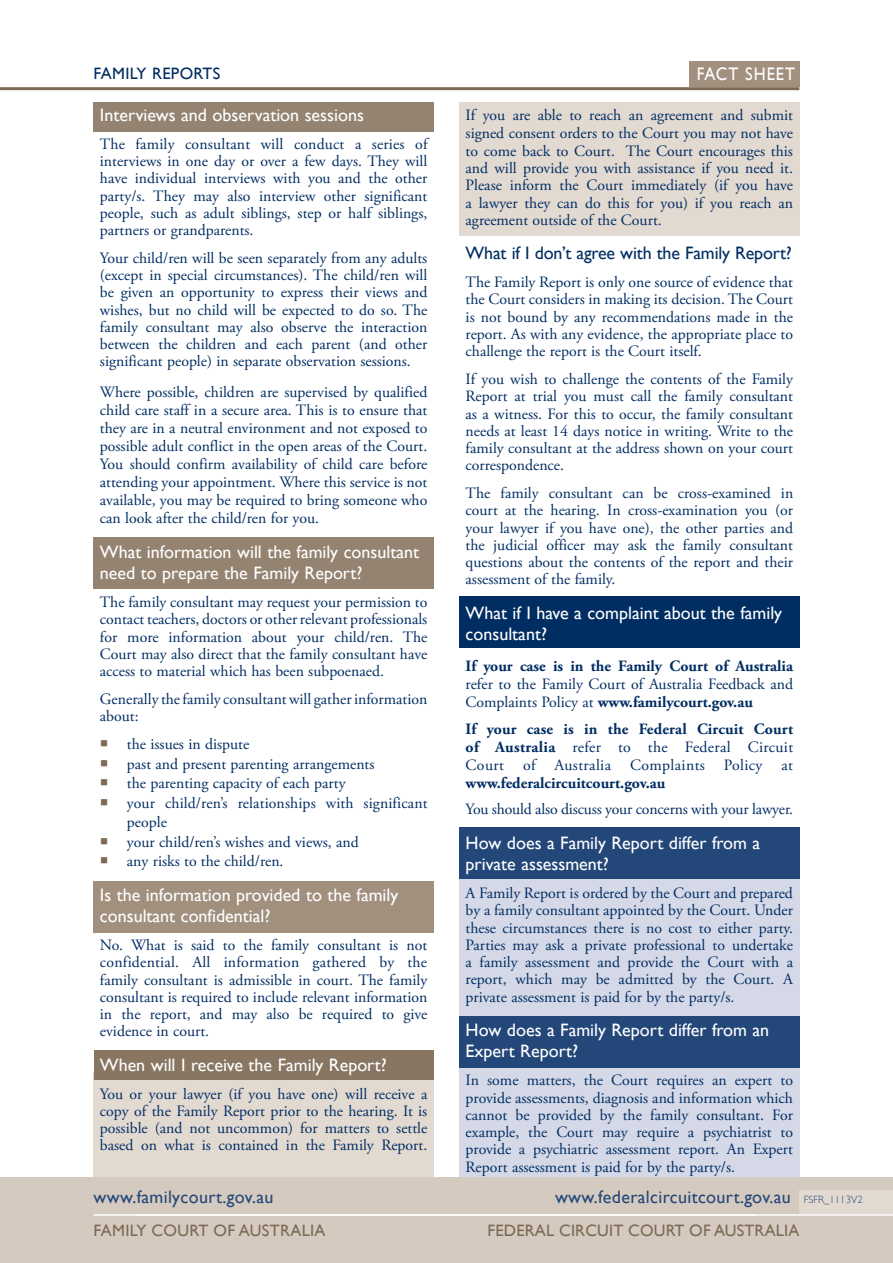
<style>
.page{position:relative;width:893px;height:1263px;background:#fff}
.page>*{position:absolute;margin:0;border:0;box-sizing:border-box;transform-origin:0 0}
.t1{font:18.15px "Gill Sans";letter-spacing:.06em;color:#fff;scale:.91 1}
.Head1{font:18px/21.6px "Gill Sans";color:#fff}
.t2{font:18px "Gill Sans";letter-spacing:.02em;color:#244779}
.Head1-2{font:18px "Gill Sans";letter-spacing:-.01em;color:#002d62}
.t3{font:16.5px "Gill Sans";letter-spacing:.01em;color:#7c6a55}
.Head_1st{font:16.5px "Gill Sans";letter-spacing:.02em;color:#002d62}
.info{font:15.75px/17.2px "Adobe Garamond Pro";color:#002d62;text-align:justify}
.t4{font:700 15.75px/18px "Adobe Garamond Pro";color:#002d62;text-align:justify}
.t5{font:300 10.5px "Gill Sans";letter-spacing:.01em;color:#244779}
.s1{font-weight:400}
</style>
<div class="page">
<div style="left:94px;top:1073px;width:340px;height:105px;background:#e2d9d1"></div>
<div style="left:94px;top:1050px;width:340px;height:30px;background:#887662"></div>
<div style="left:459px;top:836px;width:340px;height:342px;background:#d4d8e7"></div>
<div style="left:459px;top:1016px;width:340px;height:51px;background:#244779"></div>
<div style="left:94px;top:538px;width:340px;height:51px;background:#948370"></div>
<div style="left:459px;top:596px;width:340px;height:51px;background:#002d62"></div>
<div style="left:459px;top:102px;width:340px;height:134px;background:#e2d9d1"></div>
<div style="left:94px;top:881px;width:340px;height:51px;background:#a1907e"></div>
<div style="left:94px;top:102px;width:340px;height:30px;background:#948370"></div>
<div style="left:459px;top:827px;width:340px;height:51px;background:#244779"></div>
<div style="left:689px;top:62px;width:110px;height:25px;background:#a1907e"></div>
<hr style="left:0;top:87px;width:799px;height:3px;background:#7c6a55">
<div style="left:0;top:1178px;width:893px;height:85px;background:#d5cabf"></div>
<div style="left:799px;top:1191px;width:94px;height:23px;background:#e2d9d1"></div>
<hr style="left:94px;top:1214px;width:799px;height:2px;background:#fff">
<p class="Head_1st" style="left:94px;top:64px;width:128px">FAMILY REPORTS</p>
<p class="t1" style="left:697px;top:63px;width:110px">FACT SHEET</p>
<p class="Head1" style="left:100px;top:104px;width:266px">Interviews and observation sessions</p>
<p class="info" style="left:100px;top:136px;width:329px">The family consultant will conduct a series of interviews in one day or over a few days. They will have individual interviews with you and the other party/s. They may also interview other significant people, such as adult siblings, step or half siblings, partners or grandparents.</p>
<p class="info" style="left:100px;top:250px;width:329px">Your child/ren will be seen separately from any adults (except in special circumstances). The child/ren will be given an opportunity to express their views and wishes, but no child will be expected to do so. The family consultant may also observe the interaction between the children and each parent (and other significant people) in separate observation sessions.</p>
<p class="info" style="left:100px;top:384px;width:329px;line-height:18px">Where possible, children are supervised by qualified child care staff in a secure area. This is to ensure that they are in a neutral environment and not exposed to possible adult conflict in the open areas of the Court.<br>You should confirm availability of child care before attending your appointment. Where this service is not available, you may be required to bring someone who can look after the child/ren for you.</p>
<p class="Head1" style="left:100px;top:540px;width:321px">What information will the family consultant need to prepare the Family Report?</p>
<p class="info" style="left:100px;top:594px;width:329px">The family consultant may request your permission to contact teachers, doctors or other relevant professionals for more information about your child/ren. The Court may also direct that the family consultant have access to material which has been subpoenaed.</p>
<p class="info" style="left:100px;top:691px;width:329px">Generally the family consultant will gather information about:</p>
<p class="info" style="left:127px;top:736px;width:124px">the issues in dispute</p>
<p class="info" style="left:127px;top:756px;width:249px">past and present parenting arrangements</p>
<p class="info" style="left:127px;top:775px;width:220px">the parenting capacity of each party</p>
<p class="info" style="left:127px;top:793px;width:302px;line-height:19.5px">your child/ren’s relationships with significant people</p>
<p class="info" style="left:127px;top:834px;width:233px">your child/ren’s wishes and views, and</p>
<p class="info" style="left:127px;top:853px;width:158px">any risks to the child/ren.</p>
<p class="Head1" style="left:100px;top:883px;width:300px">Is the information provided to the family consultant confidential?</p>
<p class="info" style="left:100px;top:937px;width:329px">No. What is said to the family consultant is not confidential. All information gathered by the family consultant is admissible in court. The family consultant is required to include relevant information in the report, and may also be required to give evidence in court.</p>
<p class="Head1" style="left:100px;top:1054px;width:288px">When will I receive the Family Report?</p>
<p class="info" style="left:100px;top:1085px;width:329px">You or your lawyer (if you have one) will receive a copy of the Family Report prior to the hearing. It is possible (and not uncommon) for matters to settle based on what is contained in the Family Report.</p>
<p class="info" style="left:466px;top:107px;width:329px">If you are able to reach an agreement and submit signed consent orders to the Court you may not have to come back to Court. The Court encourages this and will provide you with assistance if you need it.<br>Please inform the Court immediately (if you have a lawyer they can do this for you) if you reach an agreement outside of the Court.</p>
<p class="Head1-2" style="left:466px;top:243px;width:328px">What if I don’t agree with the Family Report?</p>
<p class="info" style="left:466px;top:274px;width:329px">The Family Report is only one source of evidence that the Court considers in making its decision. The Court is not bound by any recommendations made in the report. As with any evidence, the appropriate place to challenge the report is the Court itself.</p>
<p class="info" style="left:466px;top:371px;width:329px">If you wish to challenge the contents of the Family Report at trial you must call the family consultant as a witness. For this to occur, the family consultant needs at least 14 days notice in writing. Write to the family consultant at the address shown on your court correspondence.</p>
<p class="info" style="left:466px;top:485px;width:329px">The family consultant can be cross-examined in court at the hearing. In cross-examination you (or your lawyer if you have one), the other parties and the judicial officer may ask the family consultant questions about the contents of the report and their assessment of the family.</p>
<p class="Head1" style="left:466px;top:602px;width:318px">What if I have a complaint about the family consultant?</p>
<p class="t4" style="left:466px;top:657px;width:329px">If your case is in the Family Court of Australia <span class="s1">refer to the Family Court of Australia Feedback and Complaints Policy at</span> www.familycourt.gov.au</p>
<p class="t4" style="left:466px;top:720px;width:329px">If your case is in the Federal Circuit Court of Australia <span class="s1">refer to the Federal Circuit Court of Australia Complaints Policy at </span>www.federalcircuitcourt.gov.au</p>
<p class="info" style="left:466px;top:801px;width:329px">You should also discuss your concerns with your lawyer.</p>
<p class="Head1" style="left:466px;top:831px;width:296px">How does a Family Report differ from a private assessment?</p>
<p class="info" style="left:466px;top:885px;width:329px">A Family Report is ordered by the Court and prepared by a family consultant appointed by the Court. Under these circumstances there is no cost to either party.<br>Parties may ask a private professional to undertake a family assessment and provide the Court with a report, which may be admitted by the Court. A private assessment is paid for by the party/s.</p>
<p class="Head1" style="left:466px;top:1019px;width:305px">How does a Family Report differ from an<br>Expert Report?</p>
<p class="info" style="left:466px;top:1072px;width:329px">In some matters, the Court requires an expert to provide assessments, diagnosis and information which cannot be provided by the family consultant. For example, the Court may require a psychiatrist to provide a psychiatric assessment report. An Expert Report assessment is paid for by the party/s.</p>
<p class="t2" style="left:94px;top:1186px;width:181px">www.familycourt.gov.au</p>
<p class="t2" style="left:555px;top:1186px;width:237px">www.federalcircuitcourt.gov.au</p>
<p class="t5" style="left:804px;top:1193px;width:60px">FSFR_1113V2</p>
<p class="t3" style="left:94px;top:1221px;width:233px">FAMILY COURT OF AUSTRALIA</p>
<p class="t3" style="left:488px;top:1221px;width:313px">FEDERAL CIRCUIT COURT OF AUSTRALIA</p>
</div>
